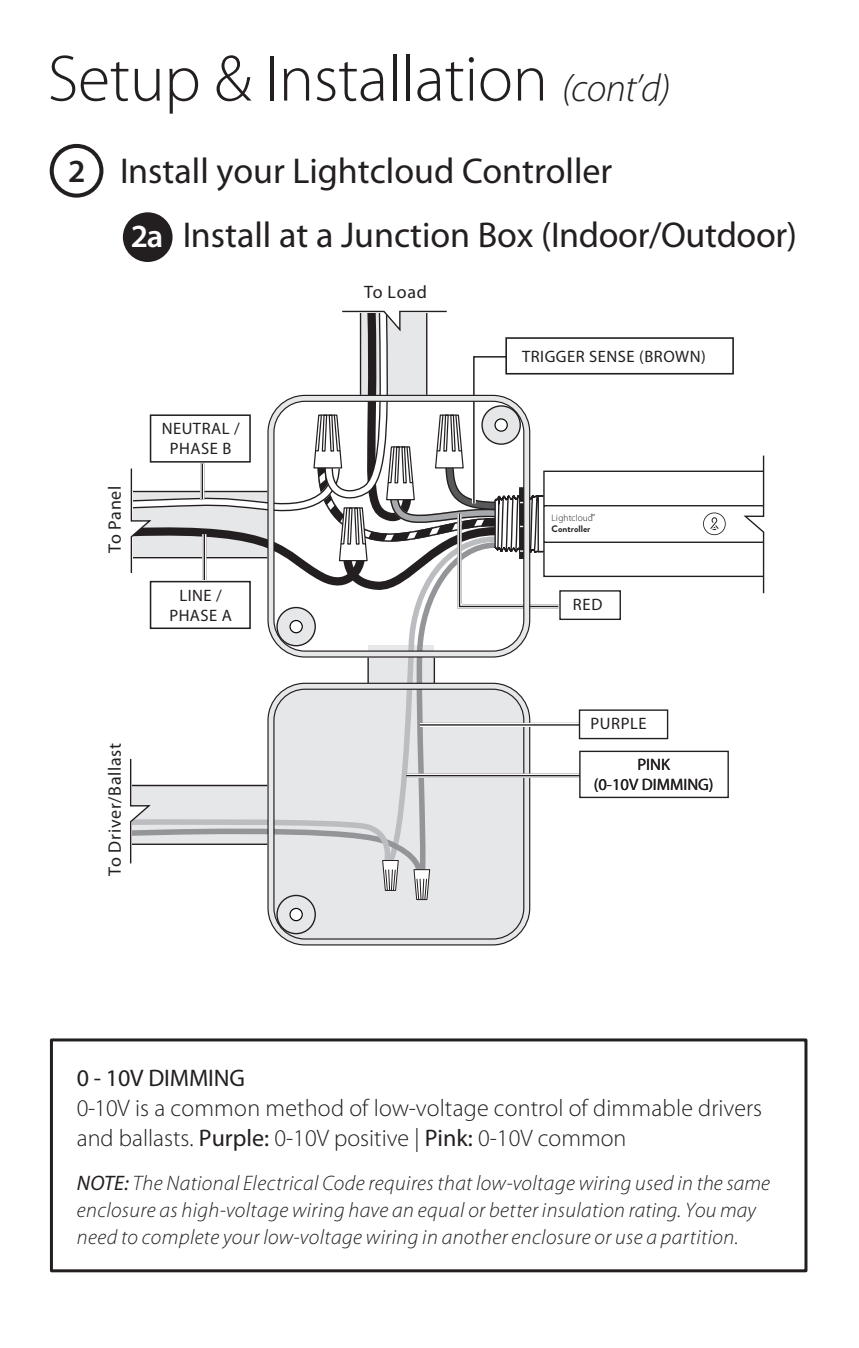
<style>
.page{position:relative;width:859px;height:1348px;background:#fff}
.page>*{position:absolute;margin:0;border:0;box-sizing:border-box;transform-origin:0 0}
.t1{font:300 66px "Myriad Pro";letter-spacing:-.005em;color:#231f20}
.t2{font:36px/64.2px "Myriad Pro";color:#231f20}
.t3{font:300 24px/30px "Myriad Pro";color:#231f20}
.t4{font:24px "Myriad Pro";letter-spacing:-.005em;color:#231f20}
.t5{font:italic 300 21px/27px "Myriad Pro";letter-spacing:.02em;color:#231f20}
.t6{font:18px "Myriad Pro";letter-spacing:.04em;color:#231f20}
.t7{font:16.5px/19.8px "Myriad Pro";letter-spacing:.03em;color:#231f20;text-align:center}
.t8{font:16.5px/19.8px "Myriad Pro";color:#231f20;text-align:center}
.t9{font:300 9.3px "Myriad Pro";color:#231f20}
.t10{font:700 9.3px "Brandon Grotesque";color:#231f20}
.s1{font-style:italic;font-size:39px}
.s2{font-weight:600;font-size:32.4px}
.s3{font-weight:600;font-size:32.4px;color:#fff}
.s4{font-weight:400}
</style>
<div class="page">
<div style="left:50px;top:144px;width:53px;height:53px;border:4px solid #231f20;border-radius:50%"></div>
<div style="left:123px;top:212px;width:49px;height:50px;background:#231f20;border-radius:50%"></div>
<svg style="left:267px;top:900px;width:263px;height:45px;background:#dadadc"></svg>
<svg style="left:130px;top:310px;width:634px;height:590px"></svg>
<div style="left:50px;top:1038px;width:757px;height:233px;border:3px solid #231f20"></div>
<h1 class="t1" style="left:48px;top:42px;width:624px">Setup &amp; Installation <span class="s1">(cont’d)</span></h1>
<h2 class="t2" style="left:131px;top:139px;width:667px;text-indent:-63px"><span class="s2">2</span> Install your Lightcloud Controller<br><span class="s3">2a</span> Install at a Junction Box (Indoor/Outdoor)</h2>
<p class="t6" style="left:105px;top:553px;width:69px;rotate:-90deg">To Panel</p>
<p class="t7" style="left:162px;top:419px;width:79px">NEUTRAL /<br>PHASE B</p>
<p class="t7" style="left:169px;top:585px;width:64px">LINE /<br>PHASE A</p>
<p class="t6" style="left:105px;top:875px;width:135px;rotate:-90deg">To Driver/Ballast</p>
<p class="t6" style="left:364px;top:282px;width:64px">To Load</p>
<p class="t7" style="left:522px;top:347px;width:185px">TRIGGER SENSE (BROWN)</p>
<p class="t9" style="left:551px;top:513px;width:45px">Lightcloud<sup>™</sup></p>
<p class="t10" style="left:551px;top:522px;width:40px">Controller</p>
<p class="t7" style="left:572px;top:594px;width:31px">RED</p>
<p class="t7" style="left:590px;top:713px;width:58px">PURPLE</p>
<p class="t8" style="left:593px;top:754px;width:121px">PINK<br>(0-10V DIMMING)</p>
<p class="t4" style="left:77px;top:1064px;width:169px">0 - 10V DIMMING</p>
<p class="t3" style="left:77px;top:1092px;width:686px">0-10V is a common method of low-voltage control of dimmable drivers and ballasts. <span class="s4">Purple:</span> 0-10V positive | <span class="s4">Pink:</span> 0-10V common</p>
<p class="t5" style="left:77px;top:1169px;width:694px"><span class="s4">NOTE:</span> The National Electrical Code requires that low-voltage wiring used in the same enclosure as high-voltage wiring have an equal or better insulation rating. You may need to complete your low-voltage wiring in another enclosure or use a partition.</p>
</div>
